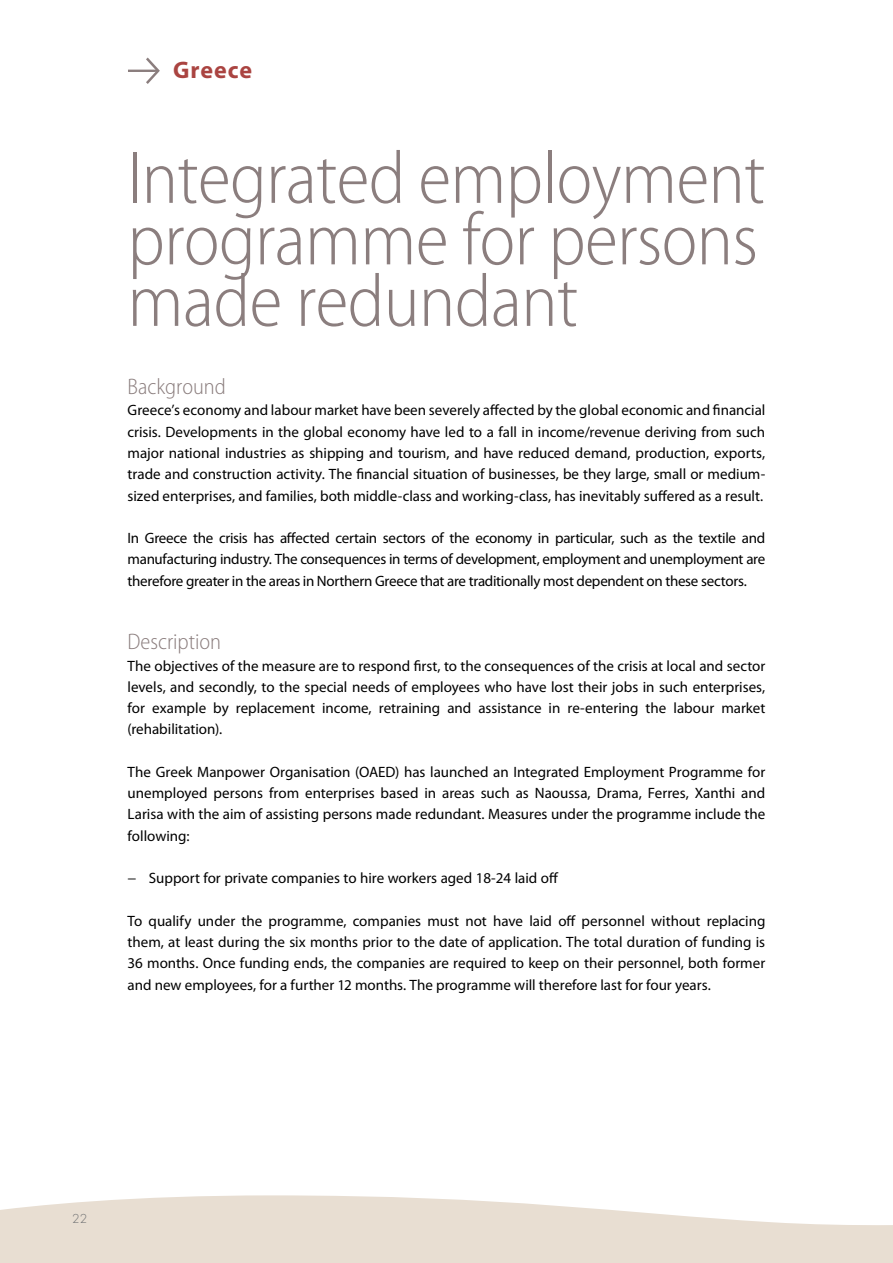
<style>
.page{position:relative;width:893px;height:1263px;background:#fff}
.page>*{position:absolute;margin:0;border:0;box-sizing:border-box;transform-origin:0 0}
.t1{font:300 semi-condensed 75px/61.5px "Myriad Pro";letter-spacing:-.01em;color:#8b7e7e;text-align:justify}
.t2{font:700 24px "Myriad Pro";letter-spacing:.045em;color:#aa4441}
.t3{font:300 semi-condensed 22.5px "Myriad Pro";color:#8b7e7e}
.t4{font:15px/21.3px "Myriad Pro";color:#000;text-align:justify}
.t5{font:300 12px "Futura";color:#6d6f71}
</style>
<div class="page">
<svg style="left:0;top:1195px;width:892px;height:68px;fill:#e8ded2"></svg>
<svg style="left:892px;top:1225px;width:1px;height:38px"></svg>
<h2 class="t2" style="left:173px;top:55px;width:81px">Greece</h2>
<h1 class="t1" style="left:128px;top:149px;width:639px">Integrated employment programme for persons made redundant</h1>
<h3 class="t3" style="left:128px;top:374px;width:100px">Background</h3>
<p class="t4" style="left:128px;top:400px;width:639px">Greece’s economy and labour market have been severely affected by the global economic and financial crisis. Developments in the global economy have led to a fall in income/revenue deriving from such major national industries as shipping and tourism, and have reduced demand, production, exports, trade and construction activity. The financial situation of businesses, be they large, small or medium&shy;sized enterprises, and families, both middle-class and working-class, has inevitably suffered as a result.</p>
<p class="t4" style="left:128px;top:527px;width:639px">In Greece the crisis has affected certain sectors of the economy in particular, such as the textile and manufacturing industry. The consequences in terms of development, employment and unemployment are therefore greater in the areas in Northern Greece that are traditionally most dependent on these sectors.</p>
<h3 class="t3" style="left:128px;top:630px;width:95px">Description</h3>
<p class="t4" style="left:128px;top:655px;width:639px">The objectives of the measure are to respond first, to the consequences of the crisis at local and sector levels, and secondly, to the special needs of employees who have lost their jobs in such enterprises, for example by replacement income, retraining and assistance in re-entering the labour market (rehabilitation).</p>
<p class="t4" style="left:128px;top:761px;width:639px">The Greek Manpower Organisation (OAED) has launched an Integrated Employment Programme for unemployed persons from enterprises based in areas such as Naoussa, Drama, Ferres, Xanthi and Larisa with the aim of assisting persons made redundant. Measures under the programme include the following:</p>
<p class="t4" style="left:128px;top:867px;width:432px">− Support for private companies to hire workers aged 18-24 laid off</p>
<p class="t4" style="left:128px;top:910px;width:639px">To qualify under the programme, companies must not have laid off personnel without replacing them, at least during the six months prior to the date of application. The total duration of funding is 36 months. Once funding ends, the companies are required to keep on their personnel, both former and new employees, for a further 12 months. The programme will therefore last for four years.</p>
<p class="t5" style="left:72px;top:1210px;width:16px">22</p>
</div>
